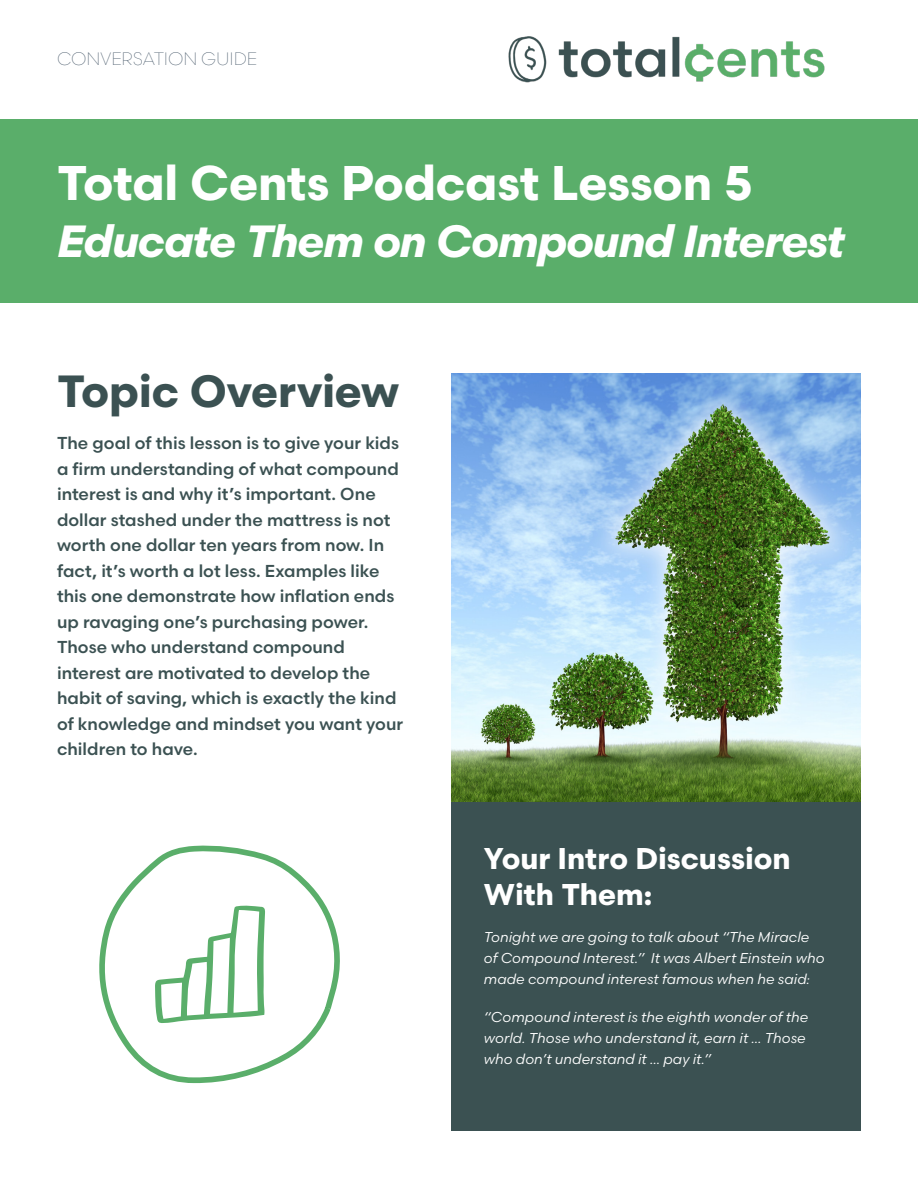
<style>
.page{position:relative;width:918px;height:1188px;background:#fff}
.page>*{position:absolute;margin:0;border:0;box-sizing:border-box;transform-origin:0 0}
.t1{font:700 48.6px "Scandia";letter-spacing:-.005em;color:#fff}
.t2{font:italic 700 45px "Scandia";letter-spacing:-.025em;color:#fff}
.Section_heading{font:700 45px "Scandia";letter-spacing:-.01em;color:#3b5152}
.Section_heading-2{font:700 30px/36px "Scandia";color:#fff}
.t3{font:300 18px "Scandia";letter-spacing:-.01em;color:#425465}
.Body_copy_-_Space{font:500 17.25px/25.5px "Scandia";color:#3b5152}
.Body_copy_-_Space-2{font:italic 14.25px/21px "Scandia";letter-spacing:.005em;color:#fff}
</style>
<div class="page">
<div style="left:451px;top:758px;width:410px;height:373px;background:#3b5152"></div>
<img style="left:451px;top:374px;width:410px;height:427px">
<div style="left:0;top:119px;width:918px;height:183px;background:#5aae6a"></div>
<img style="left:508px;top:36px;width:317px;height:47px">
<svg style="left:99px;top:845px;width:241px;height:239px"></svg>
<svg style="left:155px;top:905px;width:110px;height:118px"></svg>
<p class="t3" style="left:57px;top:48px;width:202px">CONVERSATION GUIDE</p>
<p class="t1" style="left:57px;top:153px;width:698px">Total Cents Podcast Lesson 5</p>
<p class="t2" style="left:57px;top:213px;width:789px">Educate Them on Compound Interest</p>
<p class="Section_heading" style="left:57px;top:363px;width:343px">Topic Overview</p>
<p class="Body_copy_-_Space" style="left:57px;top:430px;width:348px">The goal of this lesson is to give your kids a firm understanding of what compound interest is and why it’s important. One dollar stashed under the mattress is not worth one dollar ten years from now. In fact, it’s worth a lot less. Examples like this one demonstrate how inflation ends up ravaging one’s purchasing power.<br>Those who understand compound interest are motivated to develop the habit of saving, which is exactly the kind of knowledge and mindset you want your children to have.</p>
<p class="Section_heading-2" style="left:484px;top:840px;width:308px">Your Intro Discussion<br>With Them:</p>
<p class="Body_copy_-_Space-2" style="left:484px;top:927px;width:342px">Tonight we are going to talk about “The Miracle of Compound Interest.” It was Albert Einstein who made compound interest famous when he said:</p>
<p class="Body_copy_-_Space-2" style="left:484px;top:1006px;width:326px">“Compound interest is the eighth wonder of the world. Those who understand it, earn it ... Those who don’t understand it ... pay it.”</p>
</div>
